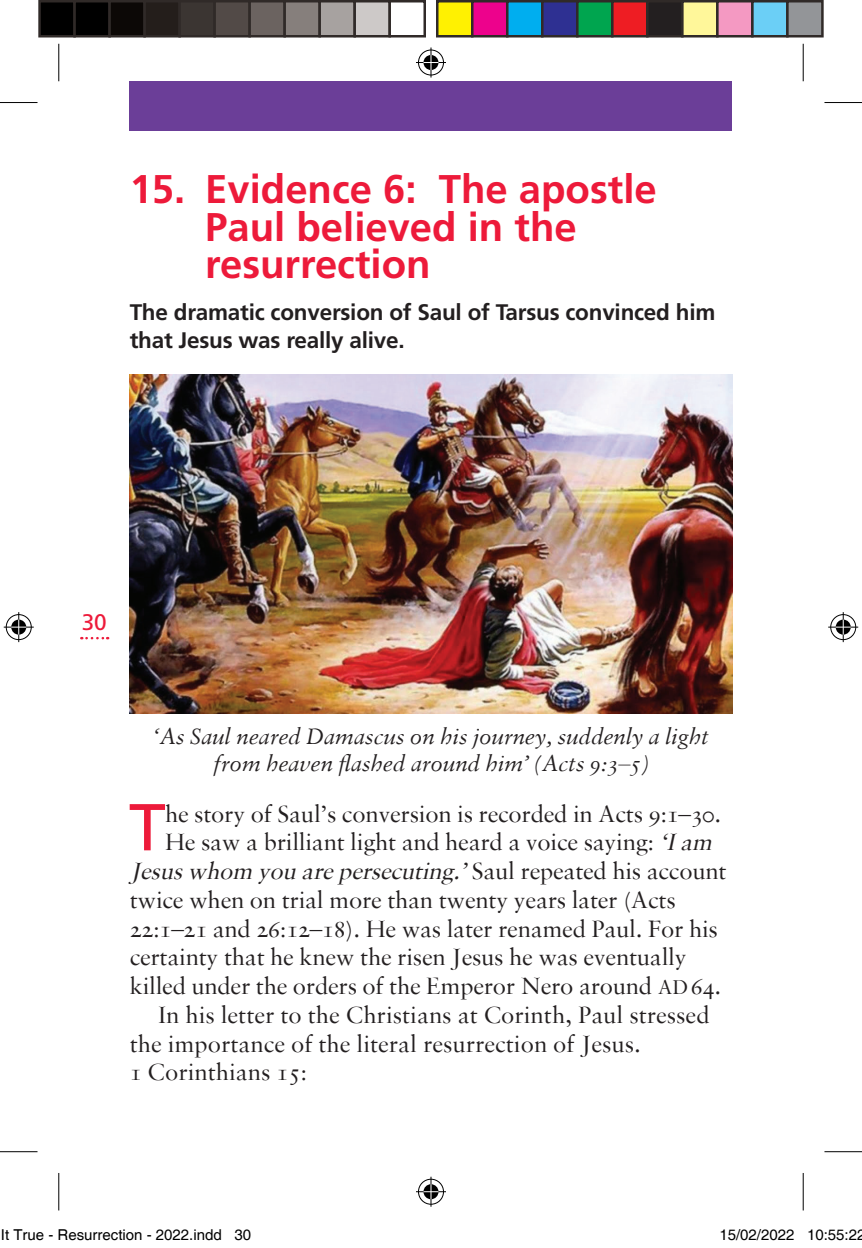
<style>
.page{position:relative;width:862px;height:1248px;background:#fff}
.page>*{position:absolute;margin:0;border:0;box-sizing:border-box;transform-origin:0 0}
.t1{font:66.25px "Frutiger LT Std";color:#ed1a3a}
.t2{font:700 40px/37.5px "Frutiger LT Std";color:#ed1a3a}
.t3{font:25px "DO Sabon";letter-spacing:-.01em;color:#231f20}
.t4{font:italic 25px "DO Sabon";color:#231f20}
.t5{font:italic 23.75px/27.5px "DO Sabon";letter-spacing:-.01em;color:#231f20;text-align:center}
.t6{font:700 22.5px/27.5px "Frutiger LT Std";letter-spacing:-.01em;color:#231f20}
.t7{font:22.5px "Frutiger LT Std";color:#ed1a3a}
.t8{font:15px "Helvetica";color:#000}
.s1{font-style:italic}
.s2{font-style:normal}
.s3{font-family:"DO Sabon Roman SC850";font-size:21.25px}
</style>
<div class="page">
<svg style="left:81px;top:637px;width:27px;height:2px"></svg>
<div style="left:130px;top:81px;width:602px;height:50px;background:#6b3e98"></div>
<img style="left:130px;top:375px;width:602px;height:339px">
<hr style="left:0;top:102px;width:38px;height:1px;background:#000">
<hr style="left:824px;top:102px;width:38px;height:1px;background:#000">
<hr style="left:0;top:1151px;width:38px;height:1px;background:#000">
<hr style="left:824px;top:1151px;width:38px;height:1px;background:#000">
<hr style="left:58px;top:44px;width:1px;height:37px;background:#000">
<hr style="left:58px;top:1173px;width:1px;height:37px;background:#000">
<hr style="left:802px;top:44px;width:1px;height:37px;background:#000">
<hr style="left:802px;top:1173px;width:1px;height:37px;background:#000">
<div style="left:417px;top:48px;width:28px;height:29px;border:3px solid #fff;border-radius:50%"></div>
<hr style="left:416px;top:61px;width:30px;height:3px;background:#fff">
<hr style="left:429px;top:47px;width:3px;height:30px;background:#fff">
<div style="left:422px;top:53px;width:18px;height:19px;border:3px solid #fff;border-radius:50%"></div>
<div style="left:418px;top:50px;width:26px;height:25px;border:1px solid #000;border-radius:50%"></div>
<hr style="left:416px;top:62px;width:30px;height:1px;background:#000">
<hr style="left:430px;top:47px;width:1px;height:30px;background:#000">
<svg style="left:423px;top:55px;width:15px;height:15px"></svg>
<div style="left:417px;top:1177px;width:28px;height:28px;border:3px solid #fff;border-radius:50%"></div>
<hr style="left:416px;top:1190px;width:30px;height:3px;background:#fff">
<hr style="left:429px;top:1176px;width:3px;height:30px;background:#fff">
<div style="left:422px;top:1182px;width:18px;height:18px;border:3px solid #fff;border-radius:50%"></div>
<div style="left:418px;top:1179px;width:26px;height:25px;border:1px solid #000;border-radius:50%"></div>
<hr style="left:416px;top:1191px;width:30px;height:1px;background:#000">
<hr style="left:430px;top:1176px;width:1px;height:30px;background:#000">
<svg style="left:423px;top:1184px;width:15px;height:15px"></svg>
<div style="left:5px;top:613px;width:28px;height:28px;border:3px solid #fff;border-radius:50%"></div>
<hr style="left:4px;top:625px;width:30px;height:3px;background:#fff">
<hr style="left:17px;top:612px;width:3px;height:30px;background:#fff">
<div style="left:10px;top:618px;width:18px;height:18px;border:3px solid #fff;border-radius:50%"></div>
<div style="left:6px;top:614px;width:26px;height:26px;border:1px solid #000;border-radius:50%"></div>
<hr style="left:4px;top:626px;width:30px;height:1px;background:#000">
<hr style="left:18px;top:612px;width:1px;height:30px;background:#000">
<svg style="left:11px;top:619px;width:15px;height:15px"></svg>
<div style="left:829px;top:613px;width:28px;height:28px;border:3px solid #fff;border-radius:50%"></div>
<hr style="left:828px;top:625px;width:30px;height:3px;background:#fff">
<hr style="left:841px;top:612px;width:3px;height:30px;background:#fff">
<div style="left:834px;top:618px;width:18px;height:18px;border:3px solid #fff;border-radius:50%"></div>
<div style="left:830px;top:614px;width:26px;height:26px;border:1px solid #000;border-radius:50%"></div>
<hr style="left:828px;top:626px;width:30px;height:1px;background:#000">
<hr style="left:842px;top:612px;width:1px;height:30px;background:#000">
<svg style="left:835px;top:619px;width:15px;height:15px"></svg>
<div style="left:40px;top:1px;width:35px;height:35px;background:#000"></div>
<div style="left:38px;top:0;width:38px;height:37px;border:2px solid #302a28"></div>
<div style="left:75px;top:1px;width:35px;height:35px;background:#000"></div>
<div style="left:73px;top:0;width:38px;height:37px;border:2px solid #302a28"></div>
<div style="left:110px;top:1px;width:35px;height:35px;background:#0c0806"></div>
<div style="left:108px;top:0;width:38px;height:37px;border:2px solid #302a28"></div>
<div style="left:145px;top:1px;width:35px;height:35px;background:#241e1b"></div>
<div style="left:143px;top:0;width:38px;height:37px;border:2px solid #302a28"></div>
<div style="left:180px;top:1px;width:35px;height:35px;background:#3b3532"></div>
<div style="left:178px;top:0;width:38px;height:37px;border:2px solid #302a28"></div>
<div style="left:215px;top:1px;width:35px;height:35px;background:#524a47"></div>
<div style="left:213px;top:0;width:38px;height:37px;border:2px solid #302a28"></div>
<div style="left:250px;top:1px;width:35px;height:35px;background:#6b6360"></div>
<div style="left:248px;top:0;width:38px;height:37px;border:2px solid #302a28"></div>
<div style="left:285px;top:1px;width:35px;height:35px;background:#867f7c"></div>
<div style="left:283px;top:0;width:38px;height:37px;border:2px solid #302a28"></div>
<div style="left:320px;top:1px;width:35px;height:35px;background:#a7a2a0"></div>
<div style="left:318px;top:0;width:38px;height:37px;border:2px solid #302a28"></div>
<div style="left:355px;top:1px;width:35px;height:35px;background:#cdc9c8"></div>
<div style="left:353px;top:0;width:38px;height:37px;border:2px solid #302a28"></div>
<div style="left:388px;top:0;width:38px;height:37px;border:2px solid #302a28"></div>
<div style="left:437px;top:1px;width:35px;height:35px;background:#fff101"></div>
<div style="left:436px;top:0;width:37px;height:37px;border:2px solid #302a28"></div>
<div style="left:472px;top:1px;width:35px;height:35px;background:#ed028c"></div>
<div style="left:471px;top:0;width:37px;height:37px;border:2px solid #302a28"></div>
<div style="left:507px;top:1px;width:35px;height:35px;background:#00aeef"></div>
<div style="left:506px;top:0;width:37px;height:37px;border:2px solid #302a28"></div>
<div style="left:542px;top:1px;width:35px;height:35px;background:#2e3092"></div>
<div style="left:541px;top:0;width:37px;height:37px;border:2px solid #302a28"></div>
<div style="left:577px;top:1px;width:35px;height:35px;background:#00a54f"></div>
<div style="left:576px;top:0;width:37px;height:37px;border:2px solid #302a28"></div>
<div style="left:612px;top:1px;width:35px;height:35px;background:#ee1d23"></div>
<div style="left:611px;top:0;width:37px;height:37px;border:2px solid #302a28"></div>
<div style="left:647px;top:1px;width:35px;height:35px;background:#231f20"></div>
<div style="left:646px;top:0;width:37px;height:37px;border:2px solid #302a28"></div>
<div style="left:682px;top:1px;width:35px;height:35px;background:#fff79a"></div>
<div style="left:681px;top:0;width:37px;height:37px;border:2px solid #302a28"></div>
<div style="left:717px;top:1px;width:35px;height:35px;background:#f499c2"></div>
<div style="left:716px;top:0;width:37px;height:37px;border:2px solid #302a28"></div>
<div style="left:752px;top:1px;width:35px;height:35px;background:#6bcff6"></div>
<div style="left:751px;top:0;width:37px;height:37px;border:2px solid #302a28"></div>
<div style="left:787px;top:1px;width:35px;height:35px;background:#939598"></div>
<div style="left:786px;top:0;width:37px;height:37px;border:2px solid #302a28"></div>
<h2 class="t2" style="left:205px;top:171px;width:453px;text-indent:-76px">15. Evidence 6: The apostle<br>Paul believed in the resurrection</h2>
<p class="t6" style="left:130px;top:299px;width:587px">The dramatic conversion of Saul of Tarsus convinced him that Jesus was really alive.</p>
<p class="t7" style="left:82px;top:609px;width:27px">30</p>
<p class="t5" style="left:153px;top:722px;width:557px">‘As Saul neared Damascus on his journey, suddenly a light from heaven flashed around him’ (Acts 9:3–5)</p>
<h1 class="t1" style="left:129px;top:788px;width:38px">T</h1>
<p class="t3" style="left:165px;top:798px;width:557px">he story of Saul’s conversion is recorded in Acts 9:1–30.</p>
<p class="t3" style="left:165px;top:827px;width:554px">He saw a brilliant light and heard a voice saying: <span class="s1">‘Iam</span></p>
<p class="t4" style="left:130px;top:856px;width:598px">Jesuswhom you arepersecuting.’<span class="s2">S a u l r e p e a t e d h i s a c c o u n t</span></p>
<p class="t3" style="left:130px;top:884px;width:547px">twice when on trial more than twenty years later (Acts</p>
<p class="t3" style="left:130px;top:913px;width:590px">22:1–21 and 26:12–18). He was later renamed Paul. For his</p>
<p class="t3" style="left:130px;top:942px;width:558px">certainty that he knew the risen Jesus he was eventually</p>
<p class="t3" style="left:130px;top:971px;width:593px">killed under the orders of the Emperor Nero around <span class="s3">ad</span>64.</p>
<p class="t3" style="left:158px;top:999px;width:553px">In his letter to the Christians at Corinth, Paul stressed</p>
<p class="t3" style="left:130px;top:1028px;width:512px">the importance of the literal resurrection of Jesus.</p>
<p class="t3" style="left:130px;top:1057px;width:179px">1 Corinthians 15:</p>
<p class="t8" style="left:1px;top:1226px;width:252px">It True - Resurrection - 2022.indd 30</p>
<p class="t8" style="left:719px;top:1226px;width:147px">15/02/2022 10:55:22</p>
</div>
